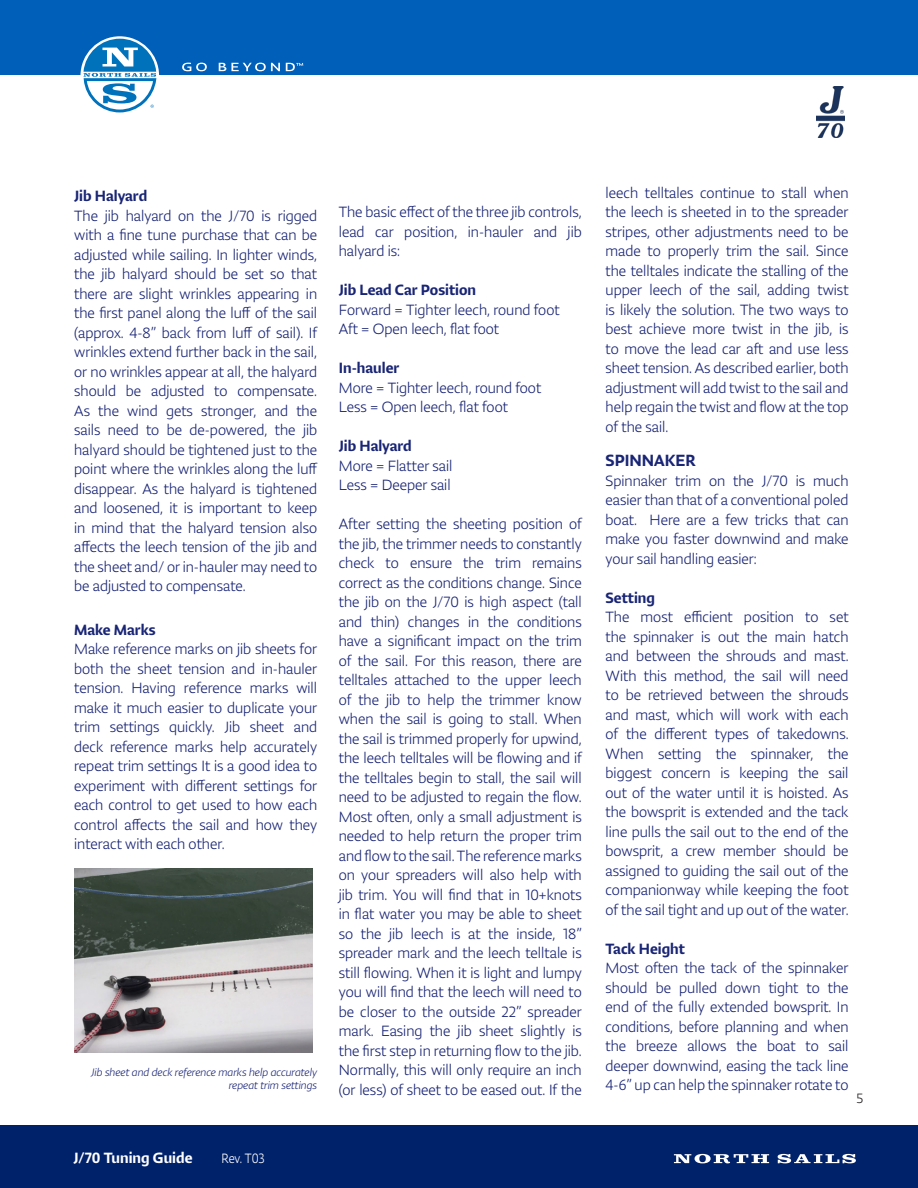
<style>
.page{position:relative;width:918px;height:1188px;background:#fff}
.page>*{position:absolute;margin:0;border:0;box-sizing:border-box;transform-origin:0 0}
.Heading_3__Blue{font:500 18px "Lumin Sans Std";color:#192575}
.t1{font:300 16.5px/19.5px "Lumin Sans Std";color:#192575;text-align:justify}
.t2{font:500 16.5px "Lumin Sans Std";color:#192575}
.t3{font:500 16.5px "Lumin Sans Std";color:#fff}
.t4{font:300 15px "Lumin Sans Std";letter-spacing:-.01em;color:#fff;scale:.9 1}
.t5{font:300 15px "Lumin Sans Std";color:#231f20}
.Photo_caption{font:italic 300 12px/13.5px "Lumin Sans Std";color:#192575;text-align:right}
.s1{font-weight:500}
</style>
<div class="page">
<div style="left:0;top:0;width:918px;height:74px;background:#005fb9"></div>
<div style="left:0;top:1125px;width:918px;height:63px;background:#00226b"></div>
<svg style="left:778px;top:1154px;width:78px;height:9px"></svg>
<svg style="left:674px;top:1154px;width:95px;height:9px"></svg>
<img style="left:817px;top:87px;width:27px;height:50px">
<svg style="left:182px;top:63px;width:25px;height:8px"></svg>
<svg style="left:219px;top:63px;width:61px;height:8px"></svg>
<svg style="left:286px;top:63px;width:17px;height:8px"></svg>
<svg style="left:80px;top:36px;width:79px;height:79px"></svg>
<svg style="left:83px;top:39px;width:73px;height:73px"></svg>
<img style="left:74px;top:869px;width:238px;height:184px">
<p class="t2" style="left:74px;top:187px;width:75px">Jib Halyard</p>
<p class="t1" style="left:74px;top:206px;width:245px">The jib halyard on the J/70 is rigged with a fine tune purchase that can be adjusted while sailing. In lighter winds, the jib halyard should be set so that there are slight wrinkles appearing in the first panel along the luff of the sail (approx. 4-8” back from luff of sail). If wrinkles extend further back in the sail, or no wrinkles appear at all, the halyard should be adjusted to compensate.<br>As the wind gets stronger, and the sails need to be de-powered, the jib halyard should be tightened just to the point where the wrinkles along the luff disappear. As the halyard is tightened and loosened, it is important to keep in mind that the halyard tension also affects the leech tension of the jib and the sheet and/ or in-hauler may need to be adjusted to compensate.</p>
<p class="t2" style="left:74px;top:620px;width:83px">Make Marks</p>
<p class="t1" style="left:74px;top:639px;width:245px">Make reference marks on jib sheets for both the sheet tension and in-hauler tension. Having reference marks will make it much easier to duplicate your trim settings quickly. Jib sheet and deck reference marks help accurately repeat trim settings It is a good idea to experiment with different settings for each control to get used to how each control affects the sail and how they interact with each other.</p>
<p class="Photo_caption" style="left:91px;top:1065px;width:227px">Jib sheet and deck reference marks help accurately repeat trim settings</p>
<p class="t1" style="left:339px;top:202px;width:245px">The basic effect of the three jib controls, lead car position, in-hauler and jib halyard is:</p>
<p class="t1" style="left:339px;top:280px;width:222px;text-align:left"><span class="s1">Jib Lead Car Position<br></span>Forward = Tighter leech, round foot<br>Aft = Open leech, flat foot</p>
<p class="t2" style="left:339px;top:358px;width:62px">In-hauler</p>
<p class="t1" style="left:339px;top:378px;width:204px">More = Tighter leech, round foot</p>
<p class="t1" style="left:339px;top:397px;width:171px">Less = Open leech, flat foot</p>
<p class="t2" style="left:339px;top:436px;width:75px">Jib Halyard</p>
<p class="t1" style="left:339px;top:456px;width:115px">More = Flatter sail</p>
<p class="t1" style="left:339px;top:475px;width:113px">Less = Deeper sail</p>
<p class="t1" style="left:339px;top:514px;width:245px">After setting the sheeting position of the jib, the trimmer needs to constantly check to ensure the trim remains correct as the conditions change. Since the jib on the J/70 is high aspect (tall and thin) changes in the conditions have a significant impact on the trim of the sail. For this reason, there are telltales attached to the upper leech of the jib to help the trimmer know when the sail is going to stall. When the sail is trimmed properly for upwind, the leech telltales will be flowing and if the telltales begin to stall, the sail will need to be adjusted to regain the flow.<br>Most often, only a small adjustment is needed to help return the proper trim and flow to the sail. The reference marks on your spreaders will also help with jib trim. You will find that in 10+knots in flat water you may be able to sheet so the jib leech is at the inside, 18” spreader mark and the leech telltale is still flowing. When it is light and lumpy you will find that the leech will need to be closer to the outside 22” spreader mark. Easing the jib sheet slightly is the first step in returning flow to the jib.<br>Normally, this will only require an inch (or less) of sheet to be eased out. If the</p>
<p class="t3" style="left:74px;top:1149px;width:121px">J/70 Tuning Guide</p>
<p class="t4" style="left:222px;top:1151px;width:49px">Rev. T03</p>
<p class="t1" style="left:606px;top:183px;width:245px">leech telltales continue to stall when the leech is sheeted in to the spreader stripes, other adjustments need to be made to properly trim the sail. Since the telltales indicate the stalling of the upper leech of the sail, adding twist is likely the solution. The two ways to best achieve more twist in the jib, is to move the lead car aft and use less sheet tension. As described earlier, both adjustment will add twist to the sail and help regain the twist and flow at the top of the sail.</p>
<p class="Heading_3__Blue" style="left:606px;top:450px;width:91px">SPINNAKER</p>
<p class="t1" style="left:606px;top:471px;width:245px">Spinnaker trim on the J/70 is much easier than that of a conventional poled boat. Here are a few tricks that can make you faster downwind and make your sail handling easier:</p>
<p class="t2" style="left:606px;top:588px;width:51px">Setting</p>
<p class="t1" style="left:606px;top:607px;width:245px">The most efficient position to set the spinnaker is out the main hatch and between the shrouds and mast.<br>With this method, the sail will need to be retrieved between the shrouds and mast, which will work with each of the different types of takedowns.<br>When setting the spinnaker, the biggest concern is keeping the sail out of the water until it is hoisted. As the bowsprit is extended and the tack line pulls the sail out to the end of the bowsprit, a crew member should be assigned to guiding the sail out of the companionway while keeping the foot of the sail tight and up out of the water.</p>
<p class="t2" style="left:606px;top:939px;width:81px">Tack Height</p>
<p class="t1" style="left:606px;top:958px;width:245px">Most often the tack of the spinnaker should be pulled down tight to the end of the fully extended bowsprit. In conditions, before planning and when the breeze allows the boat to sail deeper downwind, easing the tack line 4-6” up can help the spinnaker rotate to</p>
<p class="t5" style="left:857px;top:1090px;width:8px">5</p>
</div>
